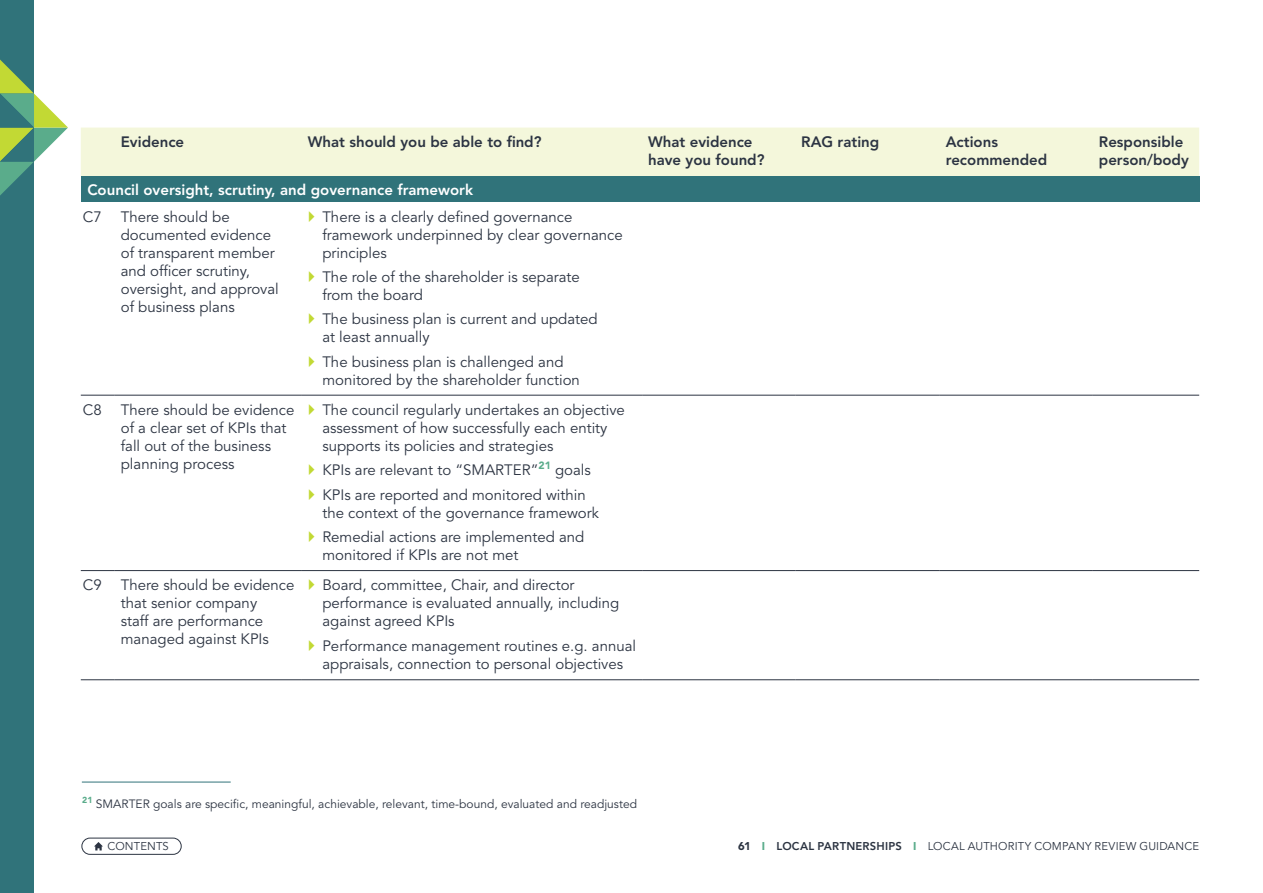
<style>
.page{position:relative;width:1263px;height:893px;background:#fff}
.page>*{position:absolute;margin:0;border:0;box-sizing:border-box;transform-origin:0 0}
.Table_reg{font:15px/18px "Avenir LT Std";color:#2c3442}
.Table_bold{font:800 15px/18px "Avenir LT Std";color:#2c3442}
.Text_bold_white{font:800 15px "Avenir LT Std";color:#fff}
.text-FN{font:12px "Avenir LT Std";color:#2c3442}
.t1{font:11.25px "Avenir LT Std";letter-spacing:.015em;color:#2c3442}
.s1{font-weight:900}
.s2{font-weight:900;color:#5aac8b}
.s3{font-weight:800}
</style>
<div class="page">
<div style="left:0;top:0;width:34px;height:893px;background:#30737a"></div>
<svg style="left:0;top:60px;width:68px;height:135px"></svg>
<div style="left:81px;top:838px;width:101px;height:17px;border:1px solid #2c3442;border-radius:8px"></div>
<svg style="left:94px;top:842px;width:9px;height:8px"></svg>
<div style="left:81px;top:128px;width:1118px;height:48px;background:#f4f7db"></div>
<div style="left:81px;top:176px;width:1118px;height:26px;background:#30737a"></div>
<hr style="left:115px;top:395px;width:187px;height:1px;background:#2c3442">
<hr style="left:302px;top:395px;width:340px;height:1px;background:#2c3442">
<hr style="left:642px;top:395px;width:153px;height:1px;background:#2c3442">
<hr style="left:795px;top:395px;width:145px;height:1px;background:#2c3442">
<hr style="left:940px;top:395px;width:153px;height:1px;background:#2c3442">
<hr style="left:1093px;top:395px;width:106px;height:1px;background:#2c3442">
<hr style="left:115px;top:570px;width:187px;height:1px;background:#2c3442">
<hr style="left:302px;top:570px;width:340px;height:1px;background:#2c3442">
<hr style="left:642px;top:570px;width:153px;height:1px;background:#2c3442">
<hr style="left:795px;top:570px;width:145px;height:1px;background:#2c3442">
<hr style="left:940px;top:570px;width:153px;height:1px;background:#2c3442">
<hr style="left:1093px;top:570px;width:106px;height:1px;background:#2c3442">
<hr style="left:115px;top:679px;width:187px;height:1px;background:#2c3442">
<hr style="left:302px;top:679px;width:340px;height:1px;background:#2c3442">
<hr style="left:642px;top:679px;width:153px;height:1px;background:#2c3442">
<hr style="left:795px;top:679px;width:145px;height:1px;background:#2c3442">
<hr style="left:940px;top:679px;width:153px;height:1px;background:#2c3442">
<hr style="left:1093px;top:679px;width:106px;height:1px;background:#2c3442">
<hr style="left:81px;top:395px;width:34px;height:1px;background:#2c3442">
<hr style="left:81px;top:570px;width:34px;height:1px;background:#2c3442">
<hr style="left:81px;top:679px;width:34px;height:1px;background:#2c3442">
<hr style="left:82px;top:782px;width:149px;height:1px;background:#30737a">
<p class="Table_bold" style="left:121px;top:133px;width:65px">Evidence</p>
<p class="Table_bold" style="left:308px;top:133px;width:235px">What should you be able to find?</p>
<p class="Table_bold" style="left:648px;top:133px;width:118px">What evidence have you found?</p>
<p class="Table_bold" style="left:801px;top:133px;width:80px">RAG rating</p>
<p class="Table_bold" style="left:946px;top:133px;width:103px">Actions recommended</p>
<p class="Table_bold" style="left:1099px;top:133px;width:91px">Responsible person/body</p>
<p class="Text_bold_white" style="left:87px;top:180px;width:387px">Council oversight, scrutiny, and governance framework</p>
<p class="Table_reg" style="left:83px;top:208px;width:20px">C7</p>
<p class="Table_reg" style="left:121px;top:208px;width:160px">There should be documented evidence of transparent member and officer scrutiny, oversight, and approval of business plans</p>
<p class="Table_reg" style="left:322px;top:208px;width:302px">There is a clearly defined governance framework underpinned by clear governance principles</p>
<p class="Table_reg" style="left:322px;top:268px;width:259px">The role of the shareholder is separate from the board</p>
<p class="Table_reg" style="left:322px;top:311px;width:277px">The business plan is current and updated at least annually</p>
<p class="Table_reg" style="left:322px;top:353px;width:259px">The business plan is challenged and monitored by the shareholder function</p>
<p class="Table_reg" style="left:83px;top:401px;width:20px">C8</p>
<p class="Table_reg" style="left:121px;top:401px;width:175px">There should be evidence of a clear set of KPIs that fall out of the business planning process</p>
<p class="Table_reg" style="left:322px;top:401px;width:304px">The council regularly undertakes an objective assessment of how successfully each entity supports its policies and strategies</p>
<p class="Table_reg" style="left:322px;top:462px;width:270px">KPIs are relevant to “SMARTER”<sup>21</sup> goals</p>
<p class="Table_reg" style="left:322px;top:486px;width:278px">KPIs are reported and monitored within the context of the governance framework</p>
<p class="Table_reg" style="left:322px;top:528px;width:263px">Remedial actions are implemented and monitored if KPIs are not met</p>
<p class="Table_reg" style="left:83px;top:577px;width:20px">C9</p>
<p class="Table_reg" style="left:121px;top:577px;width:175px">There should be evidence that senior company<br>staff are performance managed against KPIs</p>
<p class="Table_reg" style="left:322px;top:577px;width:298px">Board, committee, Chair, and director performance is evaluated annually, including against agreed KPIs</p>
<p class="Table_reg" style="left:322px;top:637px;width:315px">Performance management routines e.g. annual appraisals, connection to personal objectives</p>
<p class="text-FN" style="left:82px;top:797px;width:556px"><sup>21</sup> SMARTER goals are specific, meaningful, achievable, relevant, time-bound, evaluated and readjusted</p>
<p class="t1" style="left:107px;top:840px;width:63px">CONTENTS</p>
<p class="t1" style="left:738px;top:840px;width:463px"><span class="s1">61</span> <span class="s2">I</span> <span class="s3">LOCAL PARTNERSHIPS</span> <span class="s2">I</span> LOCAL AUTHORITY COMPANY REVIEW GUIDANCE</p>
</div>
